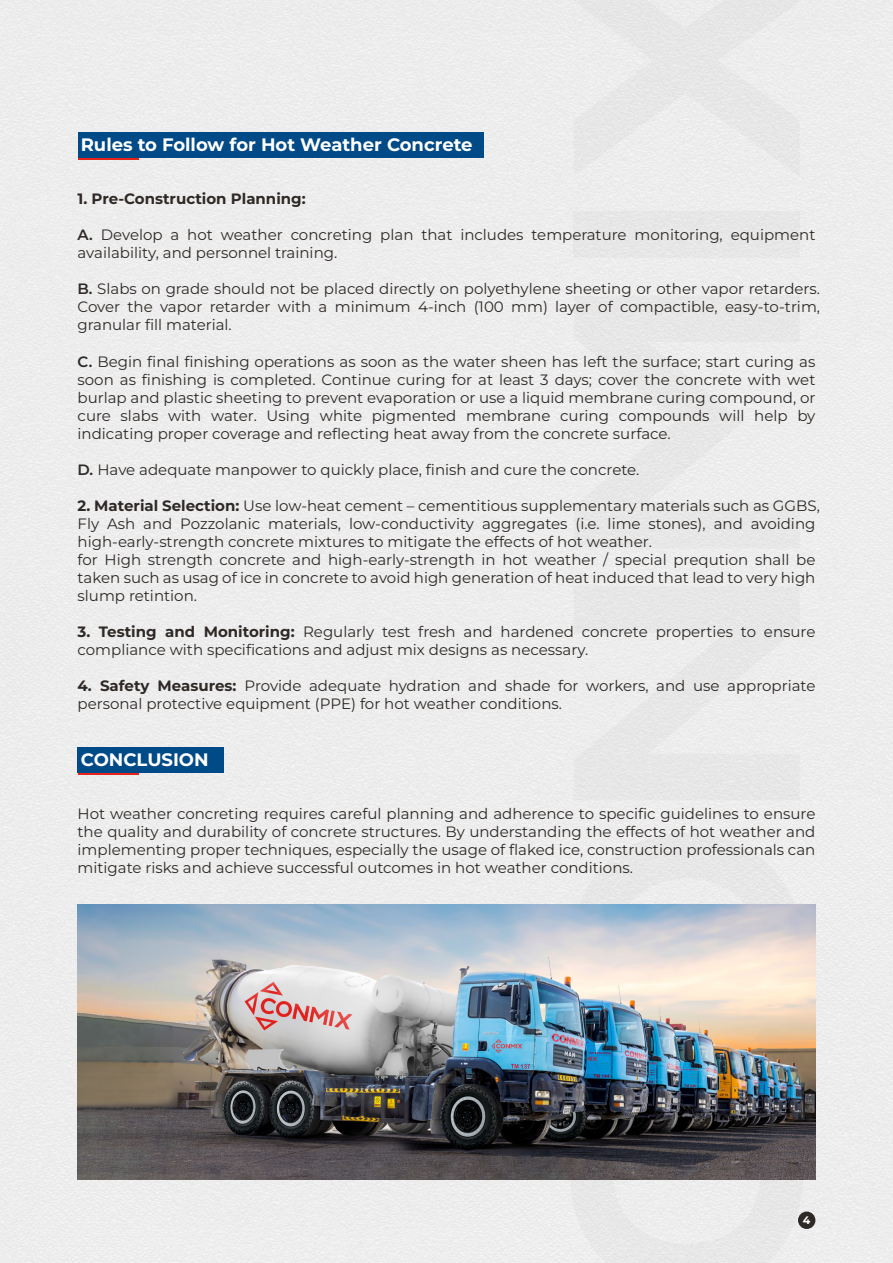
<style>
.page{position:relative;width:893px;height:1263px;background:#ededed}
.page>*{position:absolute;margin:0;border:0;box-sizing:border-box;transform-origin:0 0}
.t1{font:700 18px "Montserrat";color:#fff}
.t2{font:15px/18px "Montserrat";color:#2e2926}
.t3{font:700 15px "Montserrat";color:#2e2926}
.t4{font:700 10.95px "Montserrat";color:#fff}
.s1{font-weight:600}
.s2{font-weight:700}
</style>
<div class="page">
<div style="left:78px;top:133px;width:405px;height:25px;background:#004a87"></div>
<hr style="left:78px;top:158px;width:60px;height:2px;background:#e72419">
<div style="left:570px;top:1179px;width:233px;height:84px;background:#eaeaea"></div>
<div style="left:570px;top:833px;width:233px;height:72px;background:#eaeaea"></div>
<div style="left:574px;top:586px;width:226px;height:214px;background:#e9e9e9"></div>
<div style="left:574px;top:296px;width:226px;height:252px;background:#eaeaea"></div>
<div style="left:574px;top:211px;width:226px;height:47px;background:#e7e7e7"></div>
<div style="left:574px;top:0;width:226px;height:177px;background:#eaeaea"></div>
<div style="left:78px;top:747px;width:146px;height:26px;background:#004a87"></div>
<hr style="left:78px;top:773px;width:60px;height:1px;background:#e72419">
<div style="left:798px;top:1211px;width:17px;height:18px;background:#2e2926;border-radius:50%"></div>
<img style="left:77px;top:905px;width:739px;height:274px">
<p class="t1" style="left:81px;top:133px;width:393px">Rules to Follow for Hot Weather Concrete</p>
<p class="t3" style="left:78px;top:189px;width:230px">1. Pre-Construction Planning:</p>
<p class="t2" style="left:78px;top:226px;width:739px"><span class="s1">A.</span> Develop a hot weather concreting plan that includes temperature monitoring, equipment availability, and personnel training.</p>
<p class="t2" style="left:78px;top:280px;width:744px;text-align:justify"><span class="s1">B.</span> Slabs on grade should not be placed directly on polyethylene sheeting or other vapor retarders.<br>Cover the vapor retarder with a minimum 4-inch (100 mm) layer of compactible, easy-to-trim, granular fill material.</p>
<p class="t2" style="left:78px;top:352px;width:739px;text-align:justify"><span class="s1">C.</span> Begin final finishing operations as soon as the water sheen has left the surface; start curing as soon as finishing is completed. Continue curing for at least 3 days; cover the concrete with wet burlap and plastic sheeting to prevent evaporation or use a liquid membrane curing compound, or cure slabs with water. Using white pigmented membrane curing compounds will help by indicating proper coverage and reflecting heat away from the concrete surface.</p>
<p class="t2" style="left:78px;top:460px;width:563px"><span class="s1">D.</span> Have adequate manpower to quickly place, finish and cure the concrete.</p>
<p class="t2" style="left:78px;top:496px;width:744px"><span class="s2">2. Material Selection:</span> Use low-heat cement – cementitious supplementary materials such as GGBS, Fly Ash and Pozzolanic materials, low-conductivity aggregates (i.e. lime stones), and avoiding high-early-strength concrete mixtures to mitigate the effects of hot weather.<br>for High strength concrete and high-early-strength in hot weather / special preqution shall be taken such as usag of ice in concrete to avoid high generation of heat induced that lead to very high slump retintion.</p>
<p class="t2" style="left:78px;top:622px;width:739px"><span class="s2">3. Testing and Monitoring:</span> Regularly test fresh and hardened concrete properties to ensure compliance with specifications and adjust mix designs as necessary.</p>
<p class="t2" style="left:78px;top:676px;width:739px"><span class="s2">4. Safety Measures:</span> Provide adequate hydration and shade for workers, and use appropriate personal protective equipment (PPE) for hot weather conditions.</p>
<p class="t1" style="left:81px;top:747px;width:129px">CONCLUSION</p>
<p class="t2" style="left:78px;top:805px;width:739px;text-align:justify">Hot weather concreting requires careful planning and adherence to specific guidelines to ensure the quality and durability of concrete structures. By understanding the effects of hot weather and implementing proper techniques, especially the usage of flaked ice, construction professionals can mitigate risks and achieve successful outcomes in hot weather conditions.</p>
<p class="t4" style="left:803px;top:1213px;width:9px">4</p>
</div>
